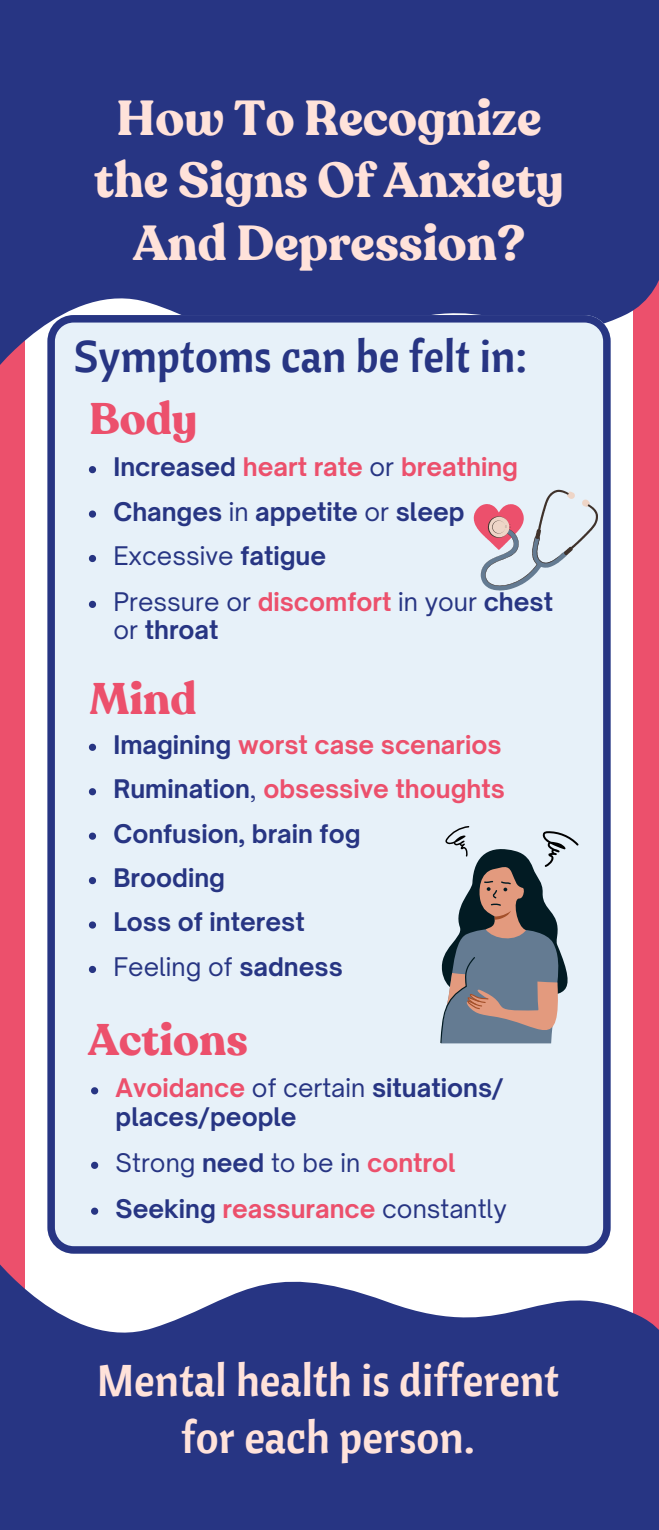
<style>
.page{position:relative;width:659px;height:1530px;background:#fff}
.page>*{position:absolute;margin:0;border:0;box-sizing:border-box;transform-origin:0 0}
.t1{font:700 49.25px/62.8px "Recoleta Alt";color:#ffe2da;text-align:center}
.t2{font:44.25px/57.2px "Cantora One";color:#ffe2da;text-align:center}
.t3{font:44.25px "Cantora One";color:#273583}
.t4{font:700 44.25px "Recoleta Alt";color:#ec506c}
.t5{font:700 24.5px "Open Sauce One";color:#ec506c}
.t6{font:700 24.5px/28.8px "Open Sauce One";color:#273583}
.t7{font:24.5px/28.8px "Open Sauce One";color:#273583}
.s1{color:#273583}
.s2{font-weight:400;color:#273583}
.s3{font-weight:400}
.s4{font-weight:700}
.s5{font-weight:700;color:#ec506c}
.s6{color:#ec506c}
</style>
<div class="page">
<div style="left:0;top:1336px;width:658px;height:194px;background:#273583"></div>
<div style="left:632px;top:274px;width:26px;height:1076px;background:#ec506c"></div>
<div style="left:0;top:231px;width:24px;height:1075px;background:#ec506c"></div>
<svg style="left:0;top:220px;width:658px;height:156px;background:#394088"></svg>
<svg style="left:0;top:1254px;width:658px;height:96px"></svg>
<div style="left:47px;top:315px;width:563px;height:939px;background:#e7f1f9"></div>
<svg style="left:473px;top:490px;width:124px;height:101px;background:#d8d2db"></svg>
<svg style="left:89px;top:466px;width:7px;height:7px"></svg>
<svg style="left:89px;top:511px;width:7px;height:7px"></svg>
<svg style="left:89px;top:555px;width:7px;height:7px"></svg>
<svg style="left:89px;top:601px;width:7px;height:7px"></svg>
<svg style="left:89px;top:744px;width:7px;height:7px"></svg>
<svg style="left:89px;top:788px;width:7px;height:7px"></svg>
<svg style="left:89px;top:833px;width:7px;height:7px"></svg>
<svg style="left:89px;top:877px;width:7px;height:7px"></svg>
<svg style="left:89px;top:921px;width:7px;height:8px"></svg>
<svg style="left:89px;top:966px;width:7px;height:7px"></svg>
<svg style="left:91px;top:1087px;width:7px;height:7px"></svg>
<svg style="left:91px;top:1162px;width:7px;height:7px"></svg>
<svg style="left:91px;top:1208px;width:7px;height:7px"></svg>
<svg style="left:438px;top:826px;width:141px;height:231px;background:#9b9fa7"></svg>
<div style="left:0;top:0;width:658px;height:220px;background:#273583"></div>
<h2 class="t1" style="left:94px;top:88px;width:470px">How To Recognize the Signs Of Anxiety<br>And Depression?</h2>
<p class="t3" style="left:74px;top:327px;width:454px">Symptoms can be felt in:</p>
<p class="t4" style="left:89px;top:390px;width:109px">Body</p>
<h1 class="t5" style="left:113px;top:452px;width:406px"><span class="s1">Increased</span> heart rate <span class="s2">or</span> breathing</h1>
<p class="t6" style="left:113px;top:497px;width:352px">Changes <span class="s3">in</span> appetite <span class="s3">or</span> sleep</p>
<h2 class="t7" style="left:113px;top:541px;width:214px">Excessive <span class="s4">fatigue</span></h2>
<p class="t7" style="left:113px;top:587px;width:441px">Pressure or <span class="s5">discomfort</span> in your <span class="s4">chest </span>or <span class="s4">throat</span></p>
<p class="t4" style="left:89px;top:669px;width:108px">Mind</p>
<p class="t5" style="left:113px;top:729px;width:389px"><span class="s1">Imagining</span> worst case scenarios</p>
<p class="t5" style="left:113px;top:774px;width:392px"><span class="s1">Rumination</span><span class="s2">,</span> obsessive thoughts</p>
<p class="t6" style="left:113px;top:819px;width:248px">Confusion, brain fog</p>
<p class="t6" style="left:113px;top:863px;width:113px">Brooding</p>
<h2 class="t6" style="left:113px;top:908px;width:193px">Loss of interest</h2>
<p class="t7" style="left:113px;top:952px;width:231px">Feeling of <span class="s4">sadness</span></p>
<p class="t4" style="left:88px;top:1011px;width:161px">Actions</p>
<p class="t6" style="left:115px;top:1074px;width:389px"><span class="s6">Avoidance</span> <span class="s3">of certain</span> situations/ places/people</p>
<p class="t7" style="left:115px;top:1148px;width:341px">Strong <span class="s4">need</span> to be in <span class="s5">control</span></p>
<p class="t5" style="left:115px;top:1193px;width:392px"><span class="s1">Seeking</span> reassurance <span class="s2">constantly</span></p>
<p class="t2" style="left:97px;top:1351px;width:464px">Mental health is different for each person.</p>
</div>
